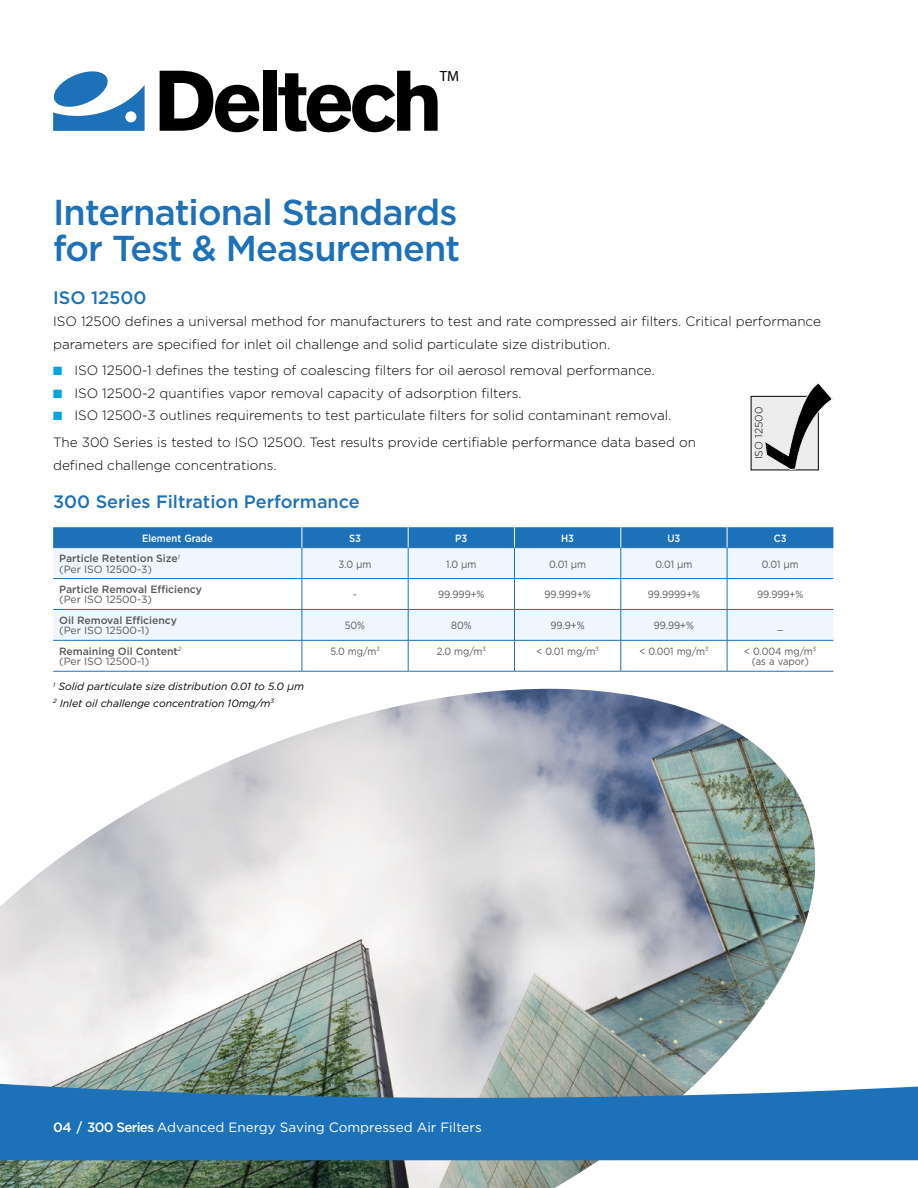
<style>
.page{position:relative;width:918px;height:1188px;background:#fff}
.page>*{position:absolute;margin:0;border:0;box-sizing:border-box;transform-origin:0 0}
.t1{font:500 36px/36px "Gotham";letter-spacing:-.025em;color:#1d71b8}
.t2{font:500 18px "Gotham";color:#1d71b8}
.t3{font:14.85px "Myriad Pro";color:#000}
.t4{font:300 13.5px/22.5px "Gotham";color:#000}
.t5{font:13.5px "Gotham";color:#fff}
.t6{font:10.5px/10.5px "Gotham";letter-spacing:-.005em;color:#575756;text-align:center;scale:.9 1}
.t7{font:500 10.5px/10.5px "Gotham";letter-spacing:-.005em;color:#575756}
.t8{font:italic 10.5px/16.2px "Gotham";letter-spacing:-.005em;color:#000}
.t9{font:10.5px "Gotham";letter-spacing:-.005em;color:#575756}
.t10{font:500 10.5px "Gotham";color:#fff;scale:.9 1}
.t11{font:300 10.5px "Gotham";color:#000}
.s1{color:#00a5df}
.s2{font-weight:400}
.s3{font-family:"Montserrat"}
.s4{font-weight:500}
.s5{font-weight:500;font-style:italic}
</style>
<div class="page">
<img style="left:0;top:689px;width:817px;height:499px">
<svg style="left:0;top:968px;width:918px;height:192px"></svg>
<svg style="left:160px;top:71px;width:99px;height:61px"></svg>
<div style="left:263px;top:71px;width:14px;height:60px;background:#000"></div>
<svg style="left:278px;top:71px;width:160px;height:61px"></svg>
<svg style="left:53px;top:71px;width:92px;height:60px"></svg>
<svg style="left:53px;top:548px;width:780px;height:92px;fill:#eff6fd"></svg>
<hr style="left:302px;top:548px;width:1px;height:30px;background:#1d71b8">
<hr style="left:408px;top:548px;width:1px;height:30px;background:#1d71b8">
<hr style="left:514px;top:548px;width:1px;height:30px;background:#1d71b8">
<hr style="left:621px;top:548px;width:1px;height:30px;background:#1d71b8">
<hr style="left:727px;top:548px;width:1px;height:30px;background:#1d71b8">
<hr style="left:53px;top:578px;width:249px;height:1px;background:#1d71b8">
<hr style="left:302px;top:578px;width:106px;height:1px;background:#1d71b8">
<hr style="left:302px;top:579px;width:1px;height:30px;background:#1d71b8">
<hr style="left:408px;top:578px;width:106px;height:1px;background:#1d71b8">
<hr style="left:408px;top:579px;width:1px;height:30px;background:#1d71b8">
<hr style="left:514px;top:578px;width:107px;height:1px;background:#1d71b8">
<hr style="left:514px;top:579px;width:1px;height:30px;background:#1d71b8">
<hr style="left:621px;top:578px;width:106px;height:1px;background:#1d71b8">
<hr style="left:621px;top:579px;width:1px;height:30px;background:#1d71b8">
<hr style="left:727px;top:578px;width:106px;height:1px;background:#1d71b8">
<hr style="left:727px;top:579px;width:1px;height:30px;background:#1d71b8">
<hr style="left:53px;top:609px;width:249px;height:1px;background:#1d71b8">
<hr style="left:302px;top:609px;width:106px;height:1px;background:#1d71b8">
<hr style="left:302px;top:610px;width:1px;height:30px;background:#1d71b8">
<hr style="left:408px;top:609px;width:106px;height:1px;background:#1d71b8">
<hr style="left:408px;top:610px;width:1px;height:30px;background:#1d71b8">
<hr style="left:514px;top:609px;width:107px;height:1px;background:#1d71b8">
<hr style="left:514px;top:610px;width:1px;height:30px;background:#1d71b8">
<hr style="left:621px;top:609px;width:106px;height:1px;background:#1d71b8">
<hr style="left:621px;top:610px;width:1px;height:30px;background:#1d71b8">
<hr style="left:727px;top:609px;width:106px;height:1px;background:#1d71b8">
<hr style="left:727px;top:610px;width:1px;height:30px;background:#1d71b8">
<hr style="left:53px;top:640px;width:249px;height:1px;background:#1d71b8">
<hr style="left:302px;top:640px;width:106px;height:1px;background:#1d71b8">
<hr style="left:302px;top:641px;width:1px;height:30px;background:#1d71b8">
<hr style="left:408px;top:640px;width:106px;height:1px;background:#1d71b8">
<hr style="left:408px;top:641px;width:1px;height:30px;background:#1d71b8">
<hr style="left:514px;top:640px;width:107px;height:1px;background:#1d71b8">
<hr style="left:514px;top:641px;width:1px;height:30px;background:#1d71b8">
<hr style="left:621px;top:640px;width:106px;height:1px;background:#1d71b8">
<hr style="left:621px;top:641px;width:1px;height:30px;background:#1d71b8">
<hr style="left:727px;top:640px;width:106px;height:1px;background:#1d71b8">
<hr style="left:727px;top:641px;width:1px;height:30px;background:#1d71b8">
<hr style="left:53px;top:671px;width:249px;height:1px;background:#1d71b8">
<hr style="left:302px;top:671px;width:106px;height:1px;background:#1d71b8">
<hr style="left:408px;top:671px;width:106px;height:1px;background:#1d71b8">
<hr style="left:514px;top:671px;width:107px;height:1px;background:#1d71b8">
<hr style="left:621px;top:671px;width:106px;height:1px;background:#1d71b8">
<hr style="left:727px;top:671px;width:106px;height:1px;background:#1d71b8">
<svg style="left:53px;top:527px;width:780px;height:21px;background:#2173b9"></svg>
<div style="left:751px;top:396px;width:67px;height:74px;background:#ededed"></div>
<svg style="left:764px;top:383px;width:69px;height:87px"></svg>
<p class="t3" style="left:440px;top:67px;width:21px">TM</p>
<h1 class="t1" style="left:53px;top:194px;width:409px">International Standards for Test &amp; Measurement</h1>
<h2 class="t2" style="left:53px;top:285px;width:95px">ISO 12500</h2>
<p class="t4" style="left:53px;top:310px;width:769px">ISO 12500 defines a universal method for manufacturers to test and rate compressed air filters. Critical performance parameters are specified for inlet oil challenge and solid particulate size distribution.</p>
<p class="t4" style="left:53px;top:359px;width:603px"><span class="s1">■</span> ISO 12500-1 defines the testing of coalescing filters for oil aerosol removal performance.</p>
<p class="t4" style="left:53px;top:381px;width:470px"><span class="s1">■</span> ISO 12500-2 quantifies vapor removal capacity of adsorption filters.</p>
<p class="t4" style="left:53px;top:402px;width:644px;line-height:26.7px"><span class="s1">■</span> ISO 12500-3 outlines requirements to test particulate filters for solid contaminant removal.<br>The 300 Series is tested to ISO 12500. Test results provide certifiable performance data based on</p>
<p class="t4" style="left:53px;top:453px;width:225px">defined challenge concentrations.</p>
<p class="t11" style="left:752px;top:459px;width:54px;rotate:-90deg">ISO 12500</p>
<h2 class="t2" style="left:53px;top:489px;width:308px">300 Series Filtration Performance</h2>
<p class="t10" style="left:142px;top:531px;width:80px">Element Grade</p>
<p class="t10" style="left:349px;top:531px;width:15px">S3</p>
<p class="t10" style="left:455px;top:531px;width:15px">P3</p>
<p class="t10" style="left:561px;top:531px;width:16px">H3</p>
<p class="t10" style="left:667px;top:531px;width:16px">U3</p>
<p class="t10" style="left:774px;top:531px;width:16px">C3</p>
<p class="t7" style="left:59px;top:553px;width:122px">Particle Retention Size<sup>1 </sup><span class="s2">(Per ISO 12500-3)</span></p>
<p class="t6" style="left:339px;top:559px;width:38px">3.0 <span class="s3">µ</span>m</p>
<p class="t6" style="left:446px;top:559px;width:35px">1.0 <span class="s3">µ</span>m</p>
<p class="t6" style="left:549px;top:559px;width:43px">0.01 <span class="s3">µ</span>m</p>
<p class="t6" style="left:655px;top:559px;width:43px">0.01 <span class="s3">µ</span>m</p>
<p class="t6" style="left:762px;top:559px;width:43px">0.01 <span class="s3">µ</span>m</p>
<p class="t7" style="left:59px;top:584px;width:144px">Particle Removal Efficiency</p>
<p class="t9" style="left:59px;top:593px;width:94px">(Per ISO 12500-3)</p>
<p class="t6" style="left:353px;top:589px;width:6px">-</p>
<p class="t6" style="left:438px;top:589px;width:53px">99.999+%</p>
<p class="t6" style="left:545px;top:589px;width:53px">99.999+%</p>
<p class="t6" style="left:648px;top:589px;width:60px">99.9999+%</p>
<p class="t6" style="left:757px;top:589px;width:53px">99.999+%</p>
<p class="t7" style="left:59px;top:615px;width:119px">Oil Removal Efficiency</p>
<p class="t9" style="left:59px;top:624px;width:92px">(Per ISO 12500-1)</p>
<p class="t6" style="left:345px;top:620px;width:24px">50%</p>
<p class="t6" style="left:451px;top:620px;width:24px">80%</p>
<p class="t6" style="left:551px;top:620px;width:39px">99.9+%</p>
<p class="t6" style="left:654px;top:620px;width:46px">99.99+%</p>
<p class="t6" style="left:777px;top:620px;width:8px">_</p>
<p class="t7" style="left:59px;top:646px;width:124px">Remaining Oil Content<sup>2 </sup><span class="s2">(Per ISO 12500-1)</span></p>
<p class="t6" style="left:330px;top:646px;width:56px">5.0 mg/m<sup>3</sup></p>
<p class="t6" style="left:437px;top:646px;width:56px">2.0 mg/m<sup>3</sup></p>
<p class="t6" style="left:536px;top:646px;width:71px">&lt; 0.01 mg/m<sup>3</sup></p>
<p class="t6" style="left:639px;top:646px;width:78px">&lt; 0.001 mg/m<sup>3</sup></p>
<p class="t6" style="left:744px;top:646px;width:82px">&lt; 0.004 mg/m<sup>3 </sup>(as a vapor)</p>
<p class="t8" style="left:53px;top:678px;width:252px"><sup>1</sup> Solid particulate size distribution 0.01 to 5.0 <span class="s3">µ</span>m<br><sup>2</sup> Inlet oil challenge concentration 10mg/m<sup>3</sup></p>
<p class="t5" style="left:53px;top:1118px;width:430px"><span class="s4">04</span> <span class="s5">|</span> <span class="s4">300 Series</span> Advanced Energy Saving Compressed Air Filters</p>
</div>
